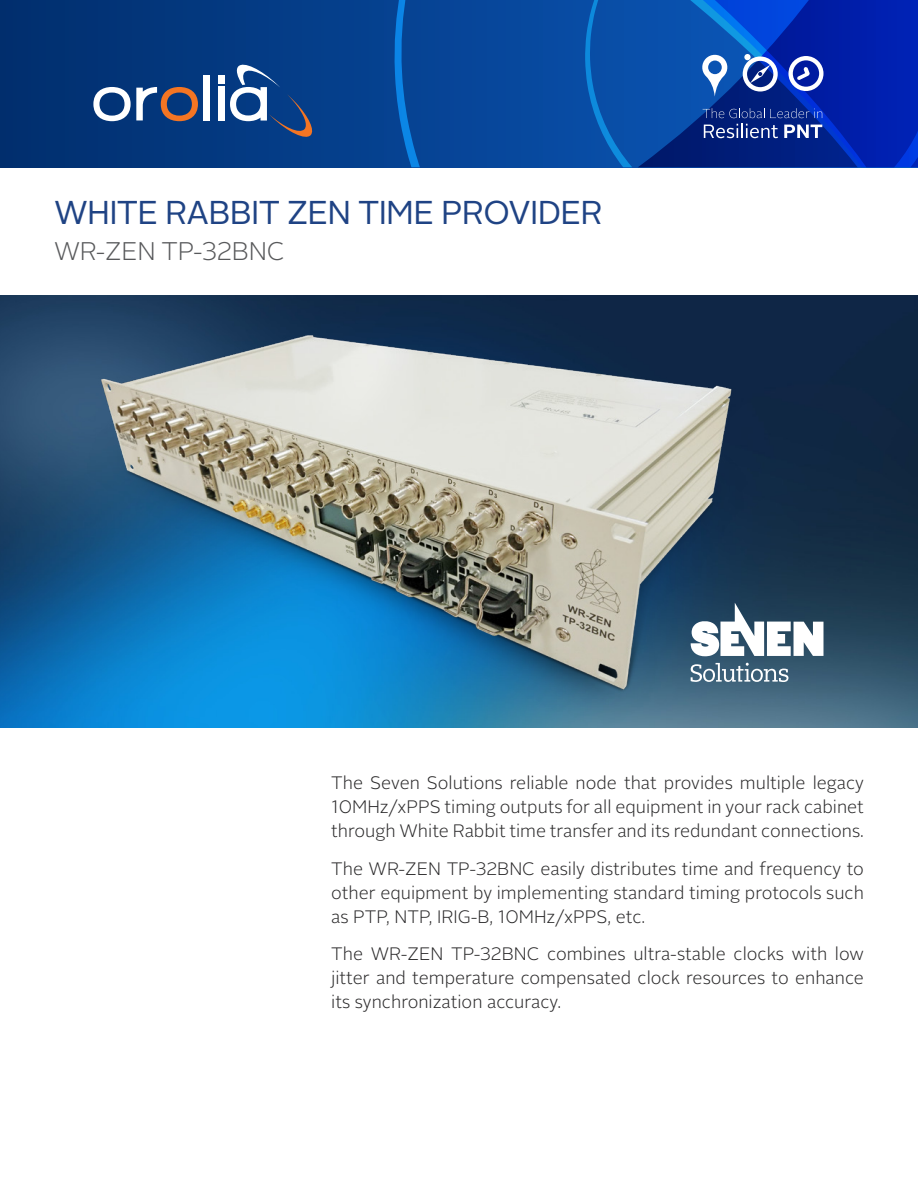
<style>
.page{position:relative;width:918px;height:1188px;background:#fff}
.page>*{position:absolute;margin:0;border:0;box-sizing:border-box;transform-origin:0 0}
.t1{font:33px "Alright Sans";letter-spacing:-.02em;color:#1f4384}
.t2{font:300 25.5px "Alright Sans";letter-spacing:-.01em;color:#58595b}
.t3{font:300 18px/24px "Alright Sans";color:#292829;text-align:justify}
</style>
<div class="page">
<img style="left:0;top:296px;width:918px;height:432px">
<img style="left:45px;top:295px;width:727px;height:433px">
<svg style="left:0;top:0;width:638px;height:167px;background:#043d88"></svg>
<svg style="left:638px;top:0;width:36px;height:167px;background:#084aa6"></svg>
<svg style="left:585px;top:0;width:47px;height:167px;background:#0955ad"></svg>
<svg style="left:395px;top:0;width:25px;height:167px;background:#0755aa"></svg>
<div style="left:204px;top:75px;width:6px;height:45px;background:#fff"></div>
<div style="left:218px;top:86px;width:6px;height:34px;background:#fff"></div>
<div style="left:218px;top:75px;width:6px;height:9px;background:#fff"></div>
<svg style="left:93px;top:87px;width:105px;height:34px"></svg>
<svg style="left:230px;top:61px;width:85px;height:80px;background:#2c5691"></svg>
<svg style="left:674px;top:0;width:244px;height:167px;background:#0f38ab"></svg>
<svg style="left:691px;top:603px;width:132px;height:53px"></svg>
<svg style="left:691px;top:663px;width:97px;height:19px"></svg>
<h1 class="t1" style="left:54px;top:191px;width:550px">WHITE RABBIT ZEN TIME PROVIDER</h1>
<h2 class="t2" style="left:54px;top:234px;width:233px">WR-ZEN TP-32BNC</h2>
<p class="t3" style="left:331px;top:771px;width:534px">The Seven Solutions reliable node that provides multiple legacy 10MHz/xPPS timing outputs for all equipment in your rack cabinet through White Rabbit time transfer and its redundant connections.</p>
<p class="t3" style="left:331px;top:857px;width:534px">The WR-ZEN TP-32BNC easily distributes time and frequency to other equipment by implementing standard timing protocols such as PTP, NTP, IRIG-B, 10MHz/xPPS, etc.</p>
<p class="t3" style="left:331px;top:942px;width:534px">The WR-ZEN TP-32BNC combines ultra-stable clocks with low jitter and temperature compensated clock resources to enhance its synchronization accuracy.</p>
</div>
